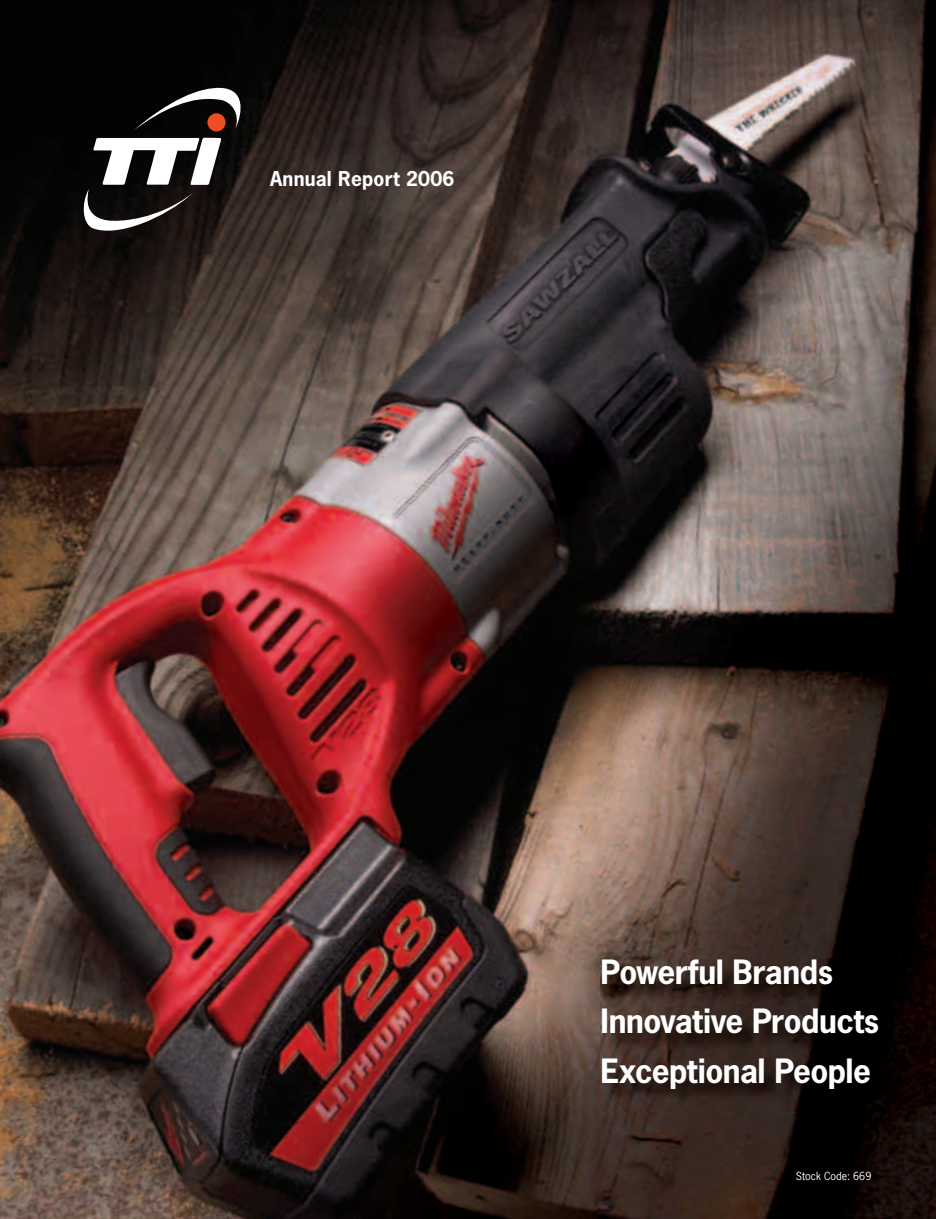
<style>
.page{position:relative;width:936px;height:1219px;background:#fff}
.page>*{position:absolute;margin:0;border:0;box-sizing:border-box;transform-origin:0 0}
.t1{font:700 31.5px/49.5px "News Gothic Std";letter-spacing:-.015em;color:#fff}
.t2{font:700 19.2px "News Gothic Std";letter-spacing:.01em;color:#fff}
.t3{font:10.5px "News Gothic Std";color:#fff}
</style>
<div class="page">
<img style="left:0;top:0;width:936px;height:1219px">
<svg style="left:133px;top:87px;width:111px;height:43px;background:#3a312f"></svg>
<svg style="left:80px;top:138px;width:142px;height:99px"></svg>
<img style="left:601px;top:958px;width:299px;height:153px">
<p class="t2" style="left:270px;top:171px;width:186px">Annual Report 2006</p>
<p class="t1" style="left:600px;top:950px;width:280px">Powerful Brands<br>Innovative Products<br>Exceptional People</p>
<p class="t3" style="left:796px;top:1172px;width:77px">Stock Code: 669</p>
</div>
